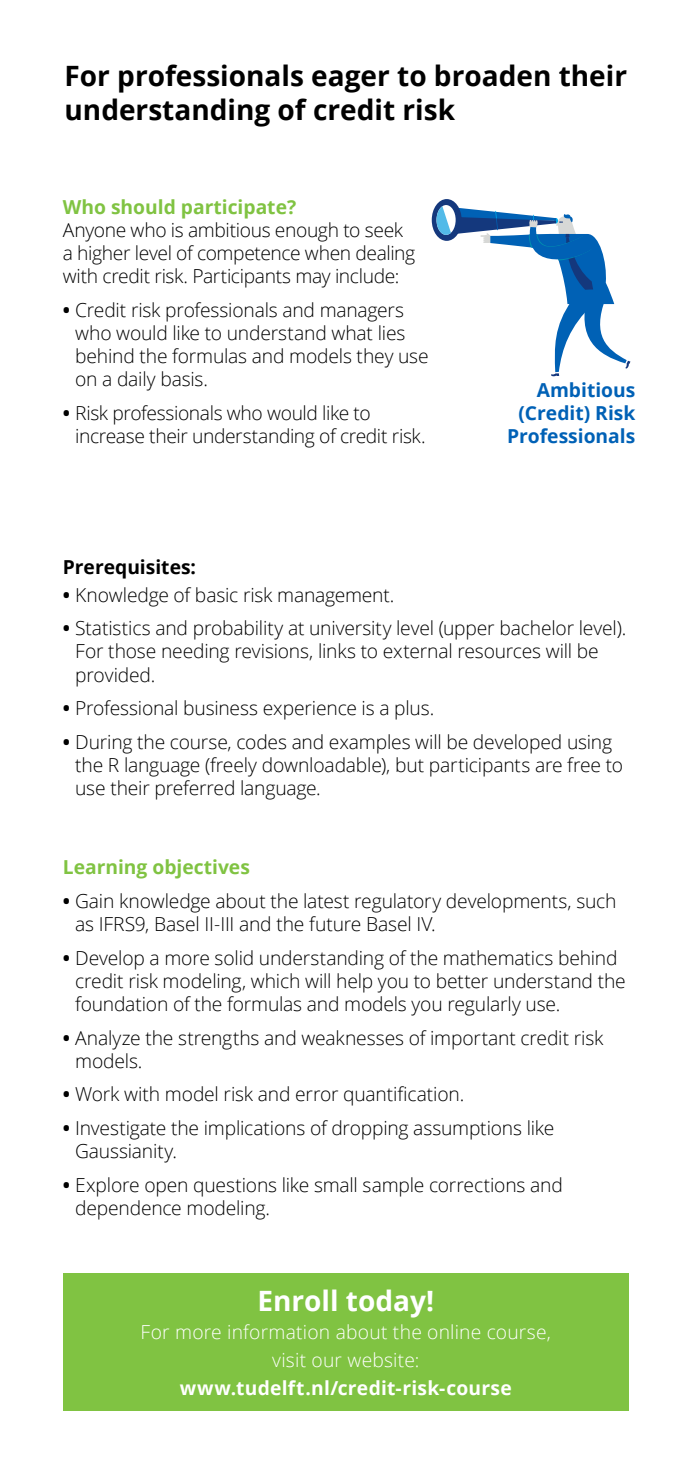
<style>
.page{position:relative;width:695px;height:1474px;background:#fff}
.page>*{position:absolute;margin:0;border:0;box-sizing:border-box;transform-origin:0 0}
.t1{font:700 28px/33.6px "Open Sans";color:#000}
.t2{font:700 28px "Open Sans";color:#fff}
.t3{font:300 19.25px/23.1px "Open Sans";letter-spacing:-.01em;color:#000}
.t4{font:300 19.25px/28px "Open Sans";letter-spacing:.01em;color:#fff;text-align:center}
.t5{font:700 19.25px "Open Sans";color:#80c342}
.t6{font:700 19.25px/23.1px "Open Sans";color:#0061b6;text-align:right}
.t7{font:700 19.25px "Open Sans";letter-spacing:.01em;color:#fff}
.t8{font:700 19.25px "Open Sans";color:#000}
.s1{font-weight:700}
</style>
<div class="page">
<div style="left:63px;top:1273px;width:565px;height:137px;background:#80c342"></div>
<svg style="left:431px;top:199px;width:30px;height:42px"></svg>
<svg style="left:436px;top:206px;width:194px;height:171px"></svg>
<h1 class="t1" style="left:64px;top:58px;width:564px">For professionals eager to broaden their understanding of credit risk</h1>
<p class="t5" style="left:63px;top:193px;width:235px">Who should participate?</p>
<p class="t3" style="left:63px;top:218px;width:354px">Anyone who is ambitious enough to seek a higher level of competence when dealing with credit risk. Participants may include:</p>
<p class="t3" style="left:75px;top:298px;width:355px;text-indent:-12px"><span class="s1">•</span> Credit risk professionals and managers who would like to understand what lies behind the formulas and models they use on a daily basis.</p>
<p class="t3" style="left:75px;top:400px;width:352px;text-indent:-12px"><span class="s1">•</span> Risk professionals who would like to increase their understanding of credit risk.</p>
<p class="t6" style="left:507px;top:377px;width:130px">Ambitious (Credit) Risk<br>Professionals</p>
<p class="t8" style="left:63px;top:553px;width:135px">Prerequisites:</p>
<p class="t3" style="left:63px;top:582px;width:333px"><span class="s1">•</span> Knowledge of basic risk management.</p>
<p class="t3" style="left:75px;top:616px;width:552px;text-indent:-12px"><span class="s1">•</span> Statistics and probability at university level (upper bachelor level).<br>For those needing revisions, links to external resources will be provided.</p>
<p class="t3" style="left:63px;top:696px;width:373px"><span class="s1">•</span> Professional business experience is a plus.</p>
<p class="t3" style="left:75px;top:729px;width:549px;text-indent:-12px"><span class="s1">•</span> During the course, codes and examples will be developed using the R language (freely downloadable), but participants are free to use their preferred language.</p>
<p class="t5" style="left:63px;top:853px;width:189px">Learning objectives</p>
<p class="t3" style="left:75px;top:889px;width:543px;text-indent:-12px"><span class="s1">•</span> Gain knowledge about the latest regulatory developments, such as IFRS9, Basel II-III and the future Basel IV.</p>
<p class="t3" style="left:75px;top:945px;width:552px;text-indent:-12px"><span class="s1">•</span> Develop a more solid understanding of the mathematics behind credit risk modeling, which will help you to better understand the foundation of the formulas and models you regularly use.</p>
<p class="t3" style="left:75px;top:1025px;width:529px;text-indent:-12px"><span class="s1">•</span> Analyze the strengths and weaknesses of important credit risk models.</p>
<p class="t3" style="left:63px;top:1082px;width:403px"><span class="s1">•</span> Work with model risk and error quantification.</p>
<p class="t3" style="left:75px;top:1115px;width:480px;text-indent:-12px"><span class="s1">•</span> Investigate the implications of dropping assumptions like<br>Gaussianity.</p>
<p class="t3" style="left:75px;top:1172px;width:489px;text-indent:-12px"><span class="s1">•</span> Explore open questions like small sample corrections and dependence modeling.</p>
<h1 class="t2" style="left:257px;top:1281px;width:178px">Enroll today!</h1>
<p class="t4" style="left:140px;top:1317px;width:412px">For more information about the online course, visit our website:</p>
<p class="t7" style="left:180px;top:1374px;width:333px">www.tudelft.nl/credit-risk-course</p>
</div>
